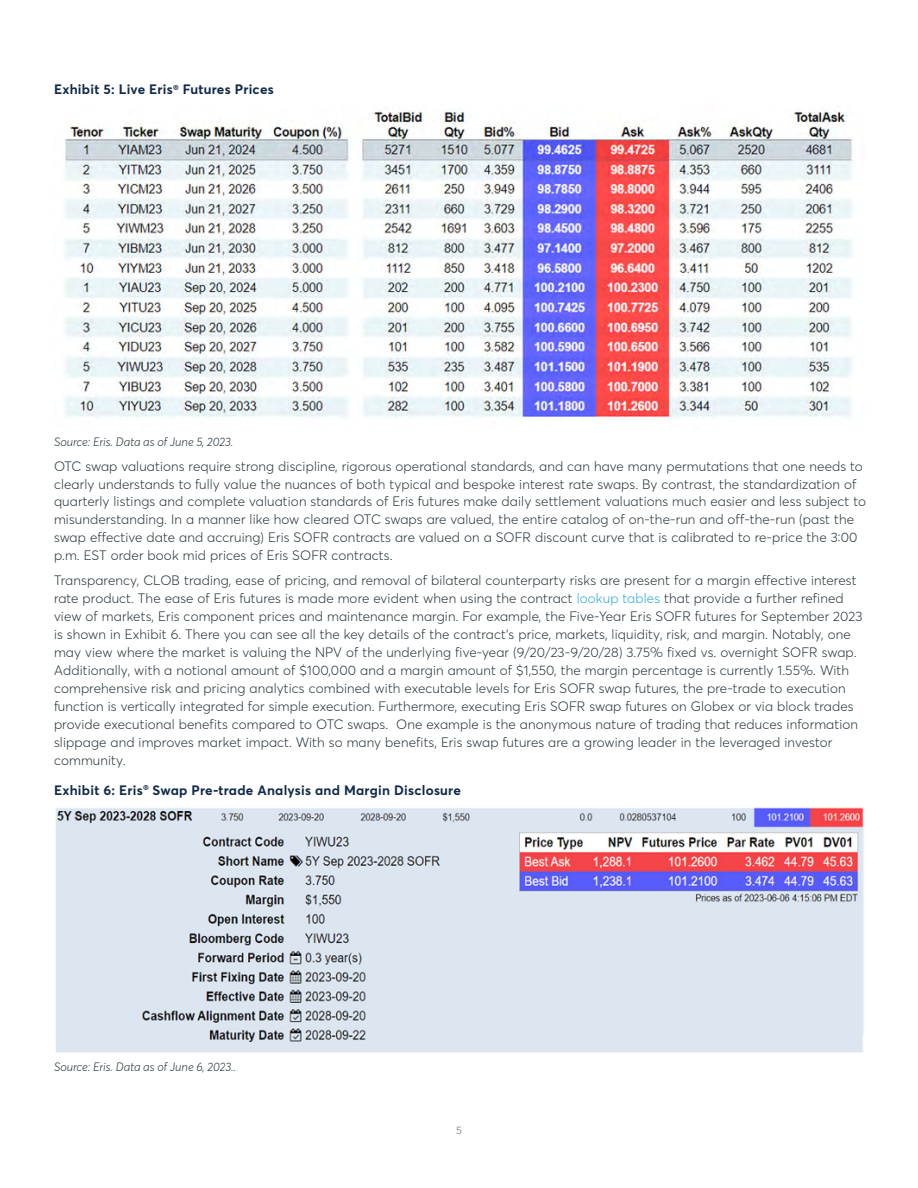
<style>
.page{position:relative;width:918px;height:1188px;background:#fff}
.page>*{position:absolute;margin:0;border:0;box-sizing:border-box;transform-origin:0 0}
.t1{font:300 13.5px/18px "Averta";letter-spacing:.01em;color:#25323c}
.t2{font:700 13.5px "Averta";letter-spacing:.02em;color:#112b4a}
.t3{font:italic 300 12px "Averta";color:#25323c}
.t4{font:300 10.5px "Averta";color:#5a6874}
.s1{color:#25a9e0}
</style>
<div class="page">
<img style="left:64px;top:108px;width:789px;height:310px">
<img style="left:55px;top:807px;width:809px;height:246px">
<p class="t2" style="left:54px;top:80px;width:221px">Exhibit 5: Live Eris<sup>®</sup> Futures Prices</p>
<p class="t3" style="left:54px;top:433px;width:181px">Source: Eris. Data as of June 5, 2023.</p>
<p class="t1" style="left:54px;top:456px;width:813px">OTC swap valuations require strong discipline, rigorous operational standards, and can have many permutations that one needs to clearly understands to fully value the nuances of both typical and bespoke interest rate swaps. By contrast, the standardization of quarterly listings and complete valuation standards of Eris futures make daily settlement valuations much easier and less subject to misunderstanding. In a manner like how cleared OTC swaps are valued, the entire catalog of on-the-run and off-the-run (past the swap effective date and accruing) Eris SOFR contracts are valued on a SOFR discount curve that is calibrated to re-price the 3:00 p.m. EST order book mid prices of Eris SOFR contracts.</p>
<p class="t1" style="left:54px;top:571px;width:810px">Transparency, CLOB trading, ease of pricing, and removal of bilateral counterparty risks are present for a margin effective interest rate product. The ease of Eris futures is made more evident when using the contract <span class="s1">lookup tables</span> that provide a further refined view of markets, Eris component prices and maintenance margin. For example, the Five-Year Eris SOFR futures for September 2023 is shown in Exhibit 6. There you can see all the key details of the contract’s price, markets, liquidity, risk, and margin. Notably, one may view where the market is valuing the NPV of the underlying five-year (9/20/23-9/20/28) 3.75% fixed vs. overnight SOFR swap.<br>Additionally, with a notional amount of $100,000 and a margin amount of $1,550, the margin percentage is currently 1.55%. With comprehensive risk and pricing analytics combined with executable levels for Eris SOFR swap futures, the pre-trade to execution function is vertically integrated for simple execution. Furthermore, executing Eris SOFR swap futures on Globex or via block trades provide executional benefits compared to OTC swaps. One example is the anonymous nature of trading that reduces information slippage and improves market impact. With so many benefits, Eris swap futures are a growing leader in the leveraged investor community.</p>
<p class="t2" style="left:54px;top:781px;width:408px">Exhibit 6: Eris<sup>®</sup> Swap Pre-trade Analysis and Margin Disclosure</p>
<p class="t3" style="left:54px;top:1059px;width:184px">Source: Eris. Data as of June 6, 2023..</p>
<p class="t4" style="left:456px;top:1123px;width:7px">5</p>
</div>
